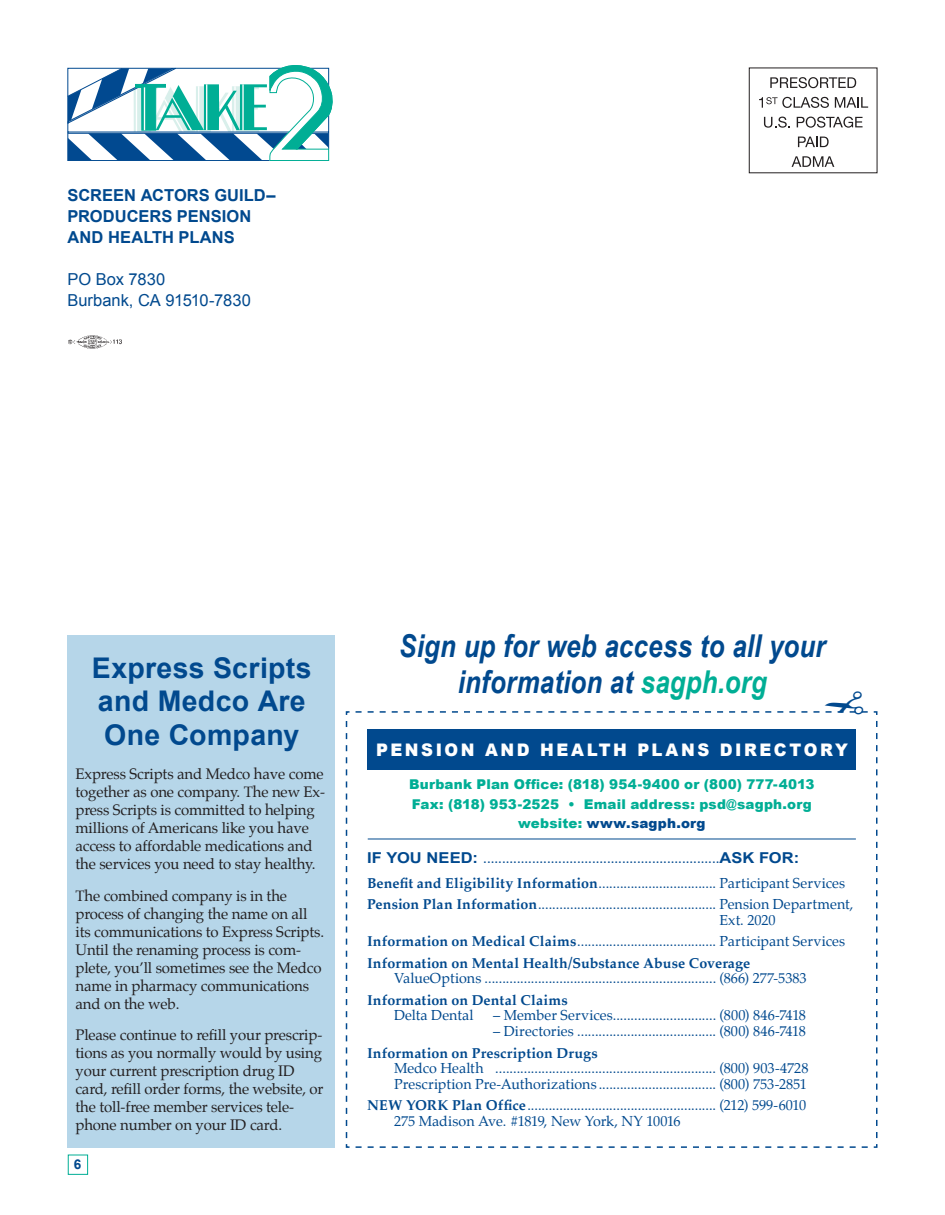
<style>
.page{position:relative;width:945px;height:1215px;background:#fff}
.page>*{position:absolute;margin:0;border:0;box-sizing:border-box;transform-origin:0 0}
.t1{font:italic 700 31.5px/36px "Arial Narrow";letter-spacing:.005em;color:#01498e;text-align:center}
.t2{font:700 28.5px/33.6px "Arial";letter-spacing:.01em;color:#01498e}
.t3{font:900 17.4px "Arial";letter-spacing:.155em;color:#fff;scale:.95 1}
.t4{font:700 16.5px/21px "Arial";color:#01498e}
.t5{font:16.5px/21px "Arial";color:#01498e}
.t6{font:15px/18px "Palatino";letter-spacing:-.01em;color:#231f20}
.t7{font:15px "Palatino";color:#01498e}
.t8{font:14.25px/15.8px "Palatino";color:#01498e}
.t9{font:700 14.25px/21.5px "Palatino";letter-spacing:.01em;color:#01498e}
.t10{font:900 13.5px/19.5px "Arial";letter-spacing:.015em;color:#00ae95;text-align:center}
.t11{font:700 13.5px "Arial";color:#01498e}
.s1{color:#00ae95}
.s2{color:#01498e}
.s3{font-family:"Arial";font-weight:700}
.s4{font-weight:700}
.s5{font-weight:400}
</style>
<div class="page">
<div style="left:68px;top:1155px;width:20px;height:20px;border:1px solid #00ae95"></div>
<svg style="left:345px;top:711px;width:533px;height:437px"></svg>
<svg style="left:68px;top:65px;width:264px;height:96px"></svg>
<hr style="left:144px;top:87px;width:1px;height:43px;background:#fff">
<div style="left:368px;top:729px;width:488px;height:41px;background:#01498e"></div>
<svg style="left:792px;top:156px;width:42px;height:11px"></svg>
<svg style="left:798px;top:137px;width:31px;height:10px"></svg>
<svg style="left:764px;top:117px;width:26px;height:11px"></svg>
<svg style="left:797px;top:117px;width:66px;height:11px"></svg>
<svg style="left:759px;top:97px;width:70px;height:11px"></svg>
<svg style="left:835px;top:97px;width:33px;height:11px"></svg>
<svg style="left:770px;top:77px;width:86px;height:11px"></svg>
<hr style="left:368px;top:839px;width:488px;height:1px;background:#01498e">
<div style="left:68px;top:636px;width:267px;height:512px;background:#b6d6e9"></div>
<img style="left:68px;top:335px;width:54px;height:14px">
<svg style="left:353px;top:711px;width:515px;height:3px"></svg>
<p class="t4" style="left:68px;top:185px;width:210px">SCREEN ACTORS GUILD–<br>PRODUCERS PENSION<br>AND HEALTH PLANS</p>
<p class="t5" style="left:68px;top:269px;width:185px">PO Box 7830<br>Burbank, CA 91510-7830</p>
<h2 class="t2" style="left:92px;top:651px;width:221px">Express Scripts and Medco Are<br>One Company</h2>
<p class="t6" style="left:75px;top:766px;width:251px">Express Scripts and Medco have come together as one company. The new Ex&shy;press Scripts is committed to helping millions of Americans like you have access to affordable medications and the services you need to stay healthy.</p>
<p class="t6" style="left:75px;top:888px;width:250px">The combined company is in the process of changing the name on all its communications to Express Scripts.<br>Until the renaming process is com&shy;plete, you’ll sometimes see the Medco name in pharmacy communications and on the web.</p>
<p class="t6" style="left:75px;top:1027px;width:250px">Please continue to refill your prescrip&shy;tions as you normally would by using your current prescription drug ID card, refill order forms, the website, or the toll-free member services tele&shy;phone number on your ID card.</p>
<p class="t11" style="left:74px;top:1157px;width:9px">6</p>
<h1 class="t1" style="left:399px;top:628px;width:428px">Sign up for web access to all your information at <span class="s1">sagph.org</span></h1>
<p class="t3" style="left:376px;top:737px;width:498px">PENSION AND HEALTH PLANS DIRECTORY</p>
<p class="t10" style="left:409px;top:774px;width:407px">Burbank Plan Office: (818) 954-9400 or (800) 777-4013<br>Fax: (818) 953-2525 • Email address: psd@sagph.org website: <span class="s2">www.sagph.org</span></p>
<p class="t7" style="left:367px;top:851px;width:434px"><span class="s3">IF YOU NEED:</span> ...............................................................<span class="s3">ASK FOR:</span></p>
<p class="t8" style="left:367px;top:873px;width:488px;line-height:21.5px"><span class="s4">Benefit and Eligibility Information</span> ................................. Participant Services<br><span class="s4">Pension Plan Information</span> .................................................. Pension Department,</p>
<p class="t9" style="left:367px;top:910px;width:480px;text-indent:353px"><span class="s5">Ext. 2020<br></span>Information on Medical Claims <span class="s5">....................................... Participant Services<br></span>Information on Mental Health/Substance Abuse Coverage</p>
<p class="t8" style="left:394px;top:971px;width:414px">ValueOptions ................................................................. (866) 277-5383</p>
<p class="t9" style="left:367px;top:990px;width:202px">Information on Dental Claims</p>
<p class="t8" style="left:394px;top:1009px;width:81px">Delta Dental</p>
<p class="t8" style="left:493px;top:1009px;width:314px">– Member Services............................. (800) 846-7418</p>
<p class="t8" style="left:493px;top:1024px;width:314px">– Directories ....................................... (800) 846-7418</p>
<p class="t9" style="left:367px;top:1043px;width:232px">Information on Prescription Drugs</p>
<p class="t8" style="left:394px;top:1062px;width:416px">Medco Health .............................................................. (800) 903-4728<br>Prescription Pre-Authorizations ................................. (800) 753-2851</p>
<p class="t8" style="left:394px;top:1099px;width:414px;text-indent:-27px"><span class="s4">NEW YORK Plan Office</span> ..................................................... (212) 599-6010<br>275 Madison Ave. #1819, New York, NY 10016</p>
</div>
